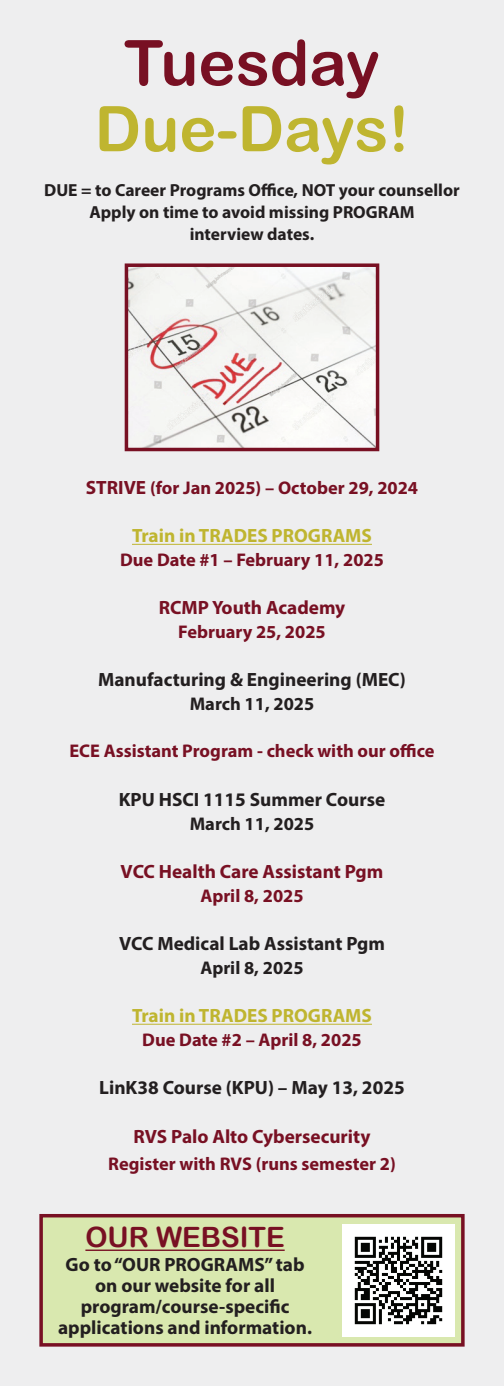
<style>
.page{position:relative;width:504px;height:1386px;background:#eeeeef}
.page>*{position:absolute;margin:0;border:0;box-sizing:border-box;transform-origin:0 0}
.t1{font:63px "Arial Rounded MT Bold";color:#bfb530}
.t2{font:63px "Arial Rounded MT Bold";color:#781023}
.t3{font:28px "Arial Rounded MT Bold";color:#781023}
.t4{font:700 19.25px/21px "Myriad Pro";color:#231f20;text-align:center}
.t5{font:700 19.25px "Myriad Pro";color:#781023}
.t6{font:700 19.25px "Myriad Pro";color:#bfb530}
.t7{font:700 18.38px "Myriad Pro";color:#781023}
.t8{font:700 18.38px "Myriad Pro";color:#231f20}
.t9{font:700 17.5px/22.2px "Myriad Pro";color:#231f20;text-align:center}
.s1{font-size:19.25px}
</style>
<div class="page">
<hr style="left:132px;top:544px;width:240px;height:1px;background:#bfb530">
<hr style="left:132px;top:1024px;width:240px;height:1px;background:#bfb530">
<img style="left:130px;top:268px;width:244px;height:178px">
<div style="left:125px;top:263px;width:254px;height:188px;border:4px solid #781023"></div>
<div style="left:41px;top:1216px;width:422px;height:129px;background:#d9e8af"></div>
<hr style="left:85px;top:1250px;width:200px;height:1px;background:#781023">
<div style="left:39px;top:1214px;width:426px;height:133px;border:4px solid #781023"></div>
<img style="left:343px;top:1224px;width:112px;height:112px">
<h1 class="t2" style="left:124px;top:26px;width:258px">Tuesday</h1>
<h1 class="t1" style="left:95px;top:92px;width:316px">Due-Days!</h1>
<p class="t9" style="left:44px;top:178px;width:417px">DUE = to Career Programs Office, NOT your counsellor<br>Apply on time to avoid missing PROGRAM<br>interview dates.</p>
<p class="t7" style="left:86px;top:476px;width:334px"><span class="s1">STRIVE</span> (for Jan 2025) – October 29, 2024</p>
<p class="t6" style="left:132px;top:523px;width:241px">Train in TRADES PROGRAMS</p>
<p class="t7" style="left:120px;top:548px;width:265px">Due Date #1 – February 11, 2025</p>
<p class="t5" style="left:159px;top:595px;width:188px">RCMP Youth Academy</p>
<p class="t7" style="left:178px;top:620px;width:149px">February 25, 2025</p>
<p class="t4" style="left:98px;top:669px;width:309px">Manufacturing &amp; Engineering (MEC)</p>
<p class="t8" style="left:190px;top:692px;width:126px">March 11, 2025</p>
<p class="t7" style="left:70px;top:739px;width:367px">ECE Assistant Program - check with our office</p>
<p class="t4" style="left:119px;top:789px;width:268px">KPU HSCI 1115 Summer Course</p>
<p class="t8" style="left:190px;top:811px;width:126px">March 11, 2025</p>
<p class="t5" style="left:121px;top:859px;width:264px">VCC Health Care Assistant Pgm</p>
<p class="t7" style="left:200px;top:883px;width:105px">April 8, 2025</p>
<p class="t4" style="left:119px;top:933px;width:267px">VCC Medical Lab Assistant Pgm</p>
<p class="t8" style="left:200px;top:955px;width:105px">April 8, 2025</p>
<p class="t6" style="left:132px;top:1003px;width:241px">Train in TRADES PROGRAMS</p>
<p class="t7" style="left:142px;top:1027px;width:221px">Due Date #2 – April 8, 2025</p>
<p class="t4" style="left:99px;top:1077px;width:307px">LinK38 Course (KPU) – May 13, 2025</p>
<p class="t5" style="left:134px;top:1124px;width:238px">RVS Palo Alto Cybersecurity</p>
<p class="t7" style="left:108px;top:1151px;width:289px">Register with RVS (runs semester 2)</p>
<h2 class="t3" style="left:85px;top:1221px;width:201px">OUR WEBSITE</h2>
<p class="t4" style="left:58px;top:1253px;width:255px">Go to “OUR PROGRAMS” tab on our website for all program/course-specific applications and information.</p>
</div>
